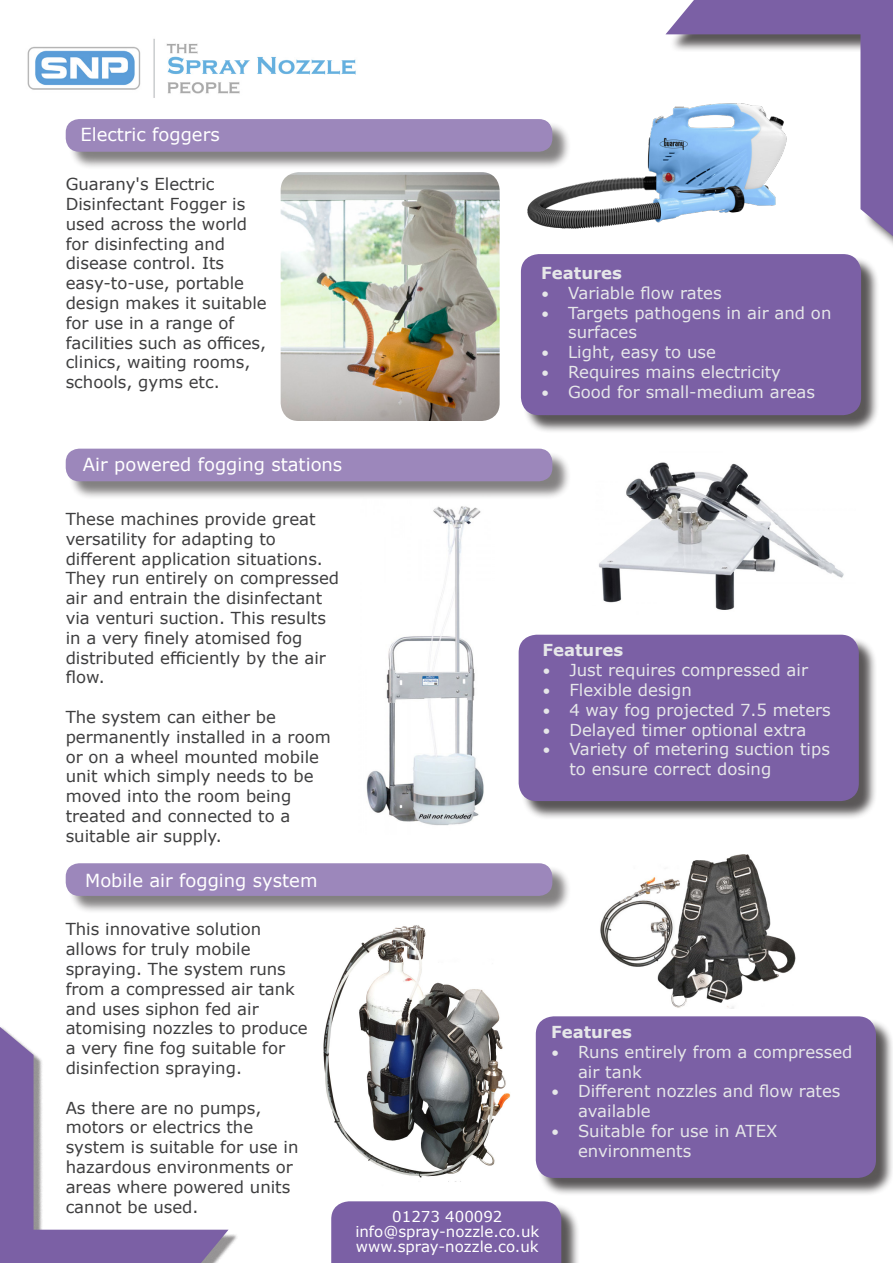
<style>
.page{position:relative;width:893px;height:1263px;background:#fff}
.page>*{position:absolute;margin:0;border:0;box-sizing:border-box;transform-origin:0 0}
.t1{font:18px "Verdana";color:#fff}
.Text_Bold{font:16.5px/19.8px "Verdana";color:#3e3e3f}
.t2{font:16.5px/19.8px "Verdana";color:#e6e7e9}
.Text_Bold-2{font:700 16.5px "Verdana";color:#e6e7e9}
.t3{font:15px/15px "Verdana";color:#fff;text-align:center}
.s1{font-size:15px}
</style>
<div class="page">
<svg style="left:0;top:1027px;width:229px;height:236px"></svg>
<img style="left:27px;top:38px;width:329px;height:60px">
<svg style="left:665px;top:0;width:228px;height:242px"></svg>
<div style="left:333px;top:1203px;width:247px;height:60px;background:#231f20;opacity:.75"></div>
<div style="left:331px;top:1201px;width:230px;height:62px;background:#7b60a5"></div>
<div style="left:68px;top:121px;width:503px;height:49px;background:#231f20;opacity:.75"></div>
<div style="left:66px;top:119px;width:486px;height:33px;background:#9c87bb;border-radius:14px"></div>
<img style="left:523px;top:100px;width:268px;height:131px">
<div style="left:523px;top:256px;width:357px;height:178px;background:#231f20;opacity:.75"></div>
<div style="left:521px;top:254px;width:340px;height:161px;background:#7b60a5;border-radius:18px"></div>
<div style="left:521px;top:637px;width:357px;height:183px;background:#231f20;opacity:.75"></div>
<div style="left:519px;top:635px;width:340px;height:166px;background:#7b60a5;border-radius:18px"></div>
<div style="left:538px;top:1019px;width:355px;height:177px;background:#231f20;opacity:.75"></div>
<div style="left:536px;top:1016px;width:340px;height:162px;background:#7b60a5;border-radius:18px"></div>
<img style="left:599px;top:462px;width:245px;height:148px">
<img style="left:366px;top:506px;width:118px;height:320px">
<div style="left:68px;top:451px;width:503px;height:49px;background:#231f20;opacity:.75"></div>
<div style="left:66px;top:449px;width:486px;height:32px;background:#9c87bb;border-radius:14px"></div>
<div style="left:68px;top:865px;width:503px;height:50px;background:#231f20;opacity:.75"></div>
<div style="left:66px;top:863px;width:486px;height:33px;background:#9c87bb;border-radius:14px"></div>
<img style="left:281px;top:172px;width:219px;height:249px">
<img style="left:600px;top:855px;width:196px;height:154px">
<img style="left:323px;top:925px;width:188px;height:257px">
<p class="t1" style="left:80px;top:122px;width:141px">Electric foggers</p>
<p class="Text_Bold" style="left:66px;top:174px;width:203px">Guarany's Electric<br>Disinfectant Fogger is used across the world for disinfecting and disease control. Its easy-to-use, portable design makes it suitable for use in a range of facilities such as offices, clinics, waiting rooms, schools, gyms etc.</p>
<p class="Text_Bold-2" style="left:541px;top:261px;width:82px">Features</p>
<p class="t2" style="left:541px;top:283px;width:182px"><span class="s1">•</span> Variable flow rates</p>
<p class="t2" style="left:568px;top:302px;width:265px;text-indent:-27px"><span class="s1">•</span> Targets pathogens in air and on surfaces</p>
<p class="t2" style="left:541px;top:342px;width:176px"><span class="s1">•</span> Light, easy to use</p>
<p class="t2" style="left:541px;top:362px;width:241px"><span class="s1">•</span> Requires mains electricity</p>
<p class="t2" style="left:541px;top:382px;width:275px"><span class="s1">•</span> Good for small-medium areas</p>
<p class="t1" style="left:83px;top:452px;width:261px">Air powered fogging stations</p>
<p class="Text_Bold" style="left:66px;top:509px;width:275px">These machines provide great versatility for adapting to different application situations.<br>They run entirely on compressed air and entrain the disinfectant via venturi suction. This results in a very finely atomised fog distributed efficiently by the air flow.</p>
<p class="Text_Bold" style="left:66px;top:707px;width:267px">The system can either be permanently installed in a room or on a wheel mounted mobile unit which simply needs to be moved into the room being treated and connected to a suitable air supply.</p>
<p class="t1" style="left:85px;top:868px;width:234px">Mobile air fogging system</p>
<p class="Text_Bold" style="left:66px;top:919px;width:244px">This innovative solution allows for truly mobile spraying. The system runs from a compressed air tank and uses siphon fed air atomising nozzles to produce a very fine fog suitable for disinfection spraying.</p>
<p class="Text_Bold" style="left:66px;top:1097px;width:234px">As there are no pumps, motors or electrics the system is suitable for use in hazardous environments or areas where powered units cannot be used.</p>
<p class="Text_Bold-2" style="left:542px;top:639px;width:82px">Features</p>
<p class="t2" style="left:542px;top:660px;width:267px"><span class="s1">•</span> Just requires compressed air</p>
<p class="t2" style="left:542px;top:680px;width:151px"><span class="s1">•</span> Flexible design</p>
<p class="t2" style="left:542px;top:700px;width:290px"><span class="s1">•</span> 4 way fog projected 7.5 meters</p>
<p class="t2" style="left:542px;top:719px;width:265px"><span class="s1">•</span> Delayed timer optional extra</p>
<p class="t2" style="left:569px;top:739px;width:262px;text-indent:-27px"><span class="s1">•</span> Variety of metering suction tips to ensure correct dosing</p>
<p class="Text_Bold-2" style="left:551px;top:1020px;width:82px">Features</p>
<p class="t2" style="left:578px;top:1042px;width:276px;text-indent:-27px"><span class="s1">•</span> Runs entirely from a compressed air tank</p>
<p class="t2" style="left:578px;top:1081px;width:264px;text-indent:-27px"><span class="s1">•</span> Different nozzles and flow rates available</p>
<p class="t2" style="left:578px;top:1121px;width:201px;text-indent:-27px"><span class="s1">•</span> Suitable for use in ATEX environments</p>
<p class="t3" style="left:355px;top:1208px;width:186px">01273 400092 info@spray-nozzle.co.uk www.spray-nozzle.co.uk</p>
</div>
